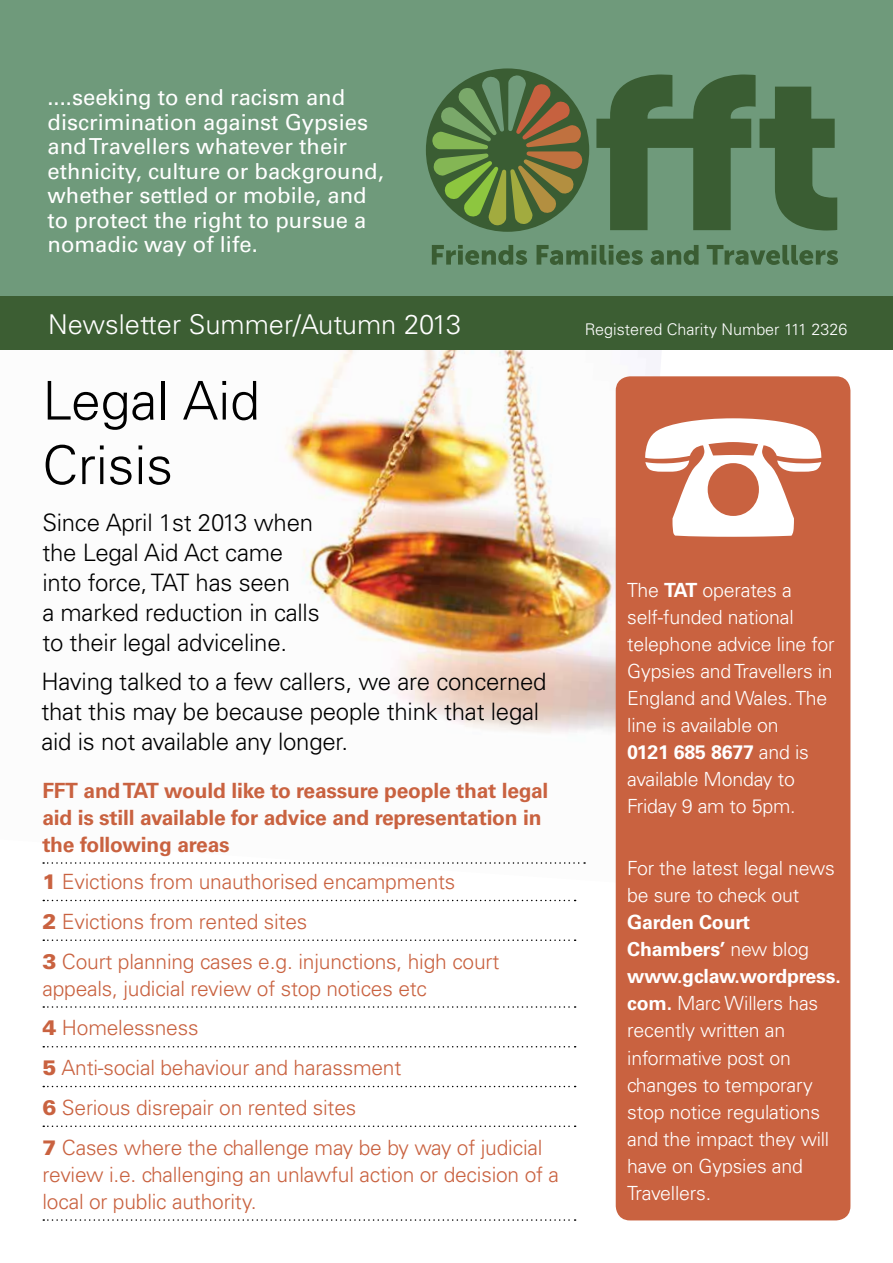
<style>
.page{position:relative;width:893px;height:1263px;background:#fff}
.page>*{position:absolute;margin:0;border:0;box-sizing:border-box;transform-origin:0 0}
.t1{font:300 53.55px/64.5px "Univers LT Std";color:#000}
.t2{font:300 27.3px "Univers LT Std";color:#fff}
.t3{font:300 24px/30px "Univers LT Std";letter-spacing:-.01em;color:#000}
.t4{font:22.05px/24.5px "Univers LT Std";color:#fff}
.t5{font:300 21px/39.8px "Univers LT Std";letter-spacing:-.01em;color:#c96240}
.t6{font:700 21px/27px "Univers LT Std";letter-spacing:-.01em;color:#c96240}
.t7{font:300 19.5px/27px "Univers LT Std";letter-spacing:-.01em;color:#fff}
.t8{font:300 16.05px "Univers LT Std";color:#fff}
.s1{font-weight:900}
.s2{font-weight:700}
</style>
<div class="page">
<img style="left:42px;top:350px;width:619px;height:533px">
<div style="left:0;top:0;width:893px;height:297px;background:#6f9a7b"></div>
<div style="left:426px;top:68px;width:163px;height:164px;background:#3a5d33;border-radius:50%"></div>
<svg style="left:432px;top:75px;width:151px;height:151px"></svg>
<svg style="left:432px;top:245px;width:95px;height:20px"></svg>
<svg style="left:537px;top:245px;width:106px;height:20px"></svg>
<svg style="left:651px;top:245px;width:47px;height:20px"></svg>
<svg style="left:707px;top:245px;width:131px;height:20px"></svg>
<svg style="left:596px;top:74px;width:241px;height:156px"></svg>
<div style="left:0;top:296px;width:893px;height:54px;background:#3c5e33"></div>
<svg style="left:43px;top:900px;width:533px;height:1px"></svg>
<svg style="left:43px;top:939px;width:533px;height:2px"></svg>
<svg style="left:43px;top:1006px;width:533px;height:2px"></svg>
<svg style="left:43px;top:1046px;width:533px;height:1px"></svg>
<svg style="left:43px;top:1086px;width:533px;height:1px"></svg>
<svg style="left:43px;top:1125px;width:533px;height:2px"></svg>
<svg style="left:43px;top:1219px;width:533px;height:2px"></svg>
<div style="left:616px;top:376px;width:234px;height:844px;background:#c96240;border-radius:14px"></div>
<svg style="left:43px;top:862px;width:542px;height:2px"></svg>
<p class="t4" style="left:48px;top:85px;width:338px">....seeking to end racism and discrimination against Gypsies and Travellers whatever their ethnicity, culture or background, whether settled or mobile, and to protect the right to pursue a nomadic way of life.</p>
<h2 class="t2" style="left:48px;top:308px;width:415px">Newsletter Summer/Autumn 2013</h2>
<h1 class="t1" style="left:42px;top:368px;width:219px">Legal Aid<br>Crisis</h1>
<p class="t3" style="left:42px;top:508px;width:279px">Since April 1st 2013 when the Legal Aid Act came into force, TAT has seen<br>a marked reduction in calls to their legal adviceline.</p>
<p class="t3" style="left:41px;top:666px;width:507px">Having talked to a few callers, we are concerned that this may be because people think that legal aid is not available any longer.</p>
<p class="t6" style="left:42px;top:777px;width:508px">FFT and TAT would like to reassure people that legal aid is still available for advice and representation in the following areas</p>
<p class="t5" style="left:43px;top:862px;width:458px"><span class="s1">1</span> Evictions from unauthorised encampments<br><span class="s1">2</span> Evictions from rented sites<br><span class="s1">3</span> Court planning cases e.g. injunctions, high court</p>
<p class="t5" style="left:43px;top:968px;width:501px">appeals, judicial review of stop notices etc<br><span class="s1">4</span> Homelessness<br><span class="s1">5</span> Anti-social behaviour and harassment<br><span class="s1">6</span> Serious disrepair on rented sites<br><span class="s1">7</span> Cases where the challenge may be by way of judicial</p>
<p class="t5" style="left:43px;top:1161px;width:518px;line-height:27px">review i.e. challenging an unlawful action or decision of a local or public authority.</p>
<p class="t8" style="left:585px;top:319px;width:264px">Registered Charity Number 111 2326</p>
<p class="t7" style="left:627px;top:576px;width:209px">The <span class="s2">TAT</span> operates a self-funded national telephone advice line for<br>Gypsies and Travellers in<br>England and Wales. The line is available on<br><span class="s2">0121 685 8677</span> and is available Monday to<br>Friday 9 am to 5pm.</p>
<p class="t7" style="left:627px;top:855px;width:209px">For the latest legal news be sure to check out</p>
<p class="t7" style="left:627px;top:909px;width:215px"><span class="s2">Garden Court<br>Chambers’</span> new blog <span class="s2">www.gclaw.wordpress. com.</span> Marc Willers has recently written an informative post on changes to temporary stop notice regulations and the impact they will have on Gypsies and<br>Travellers.</p>
</div>
